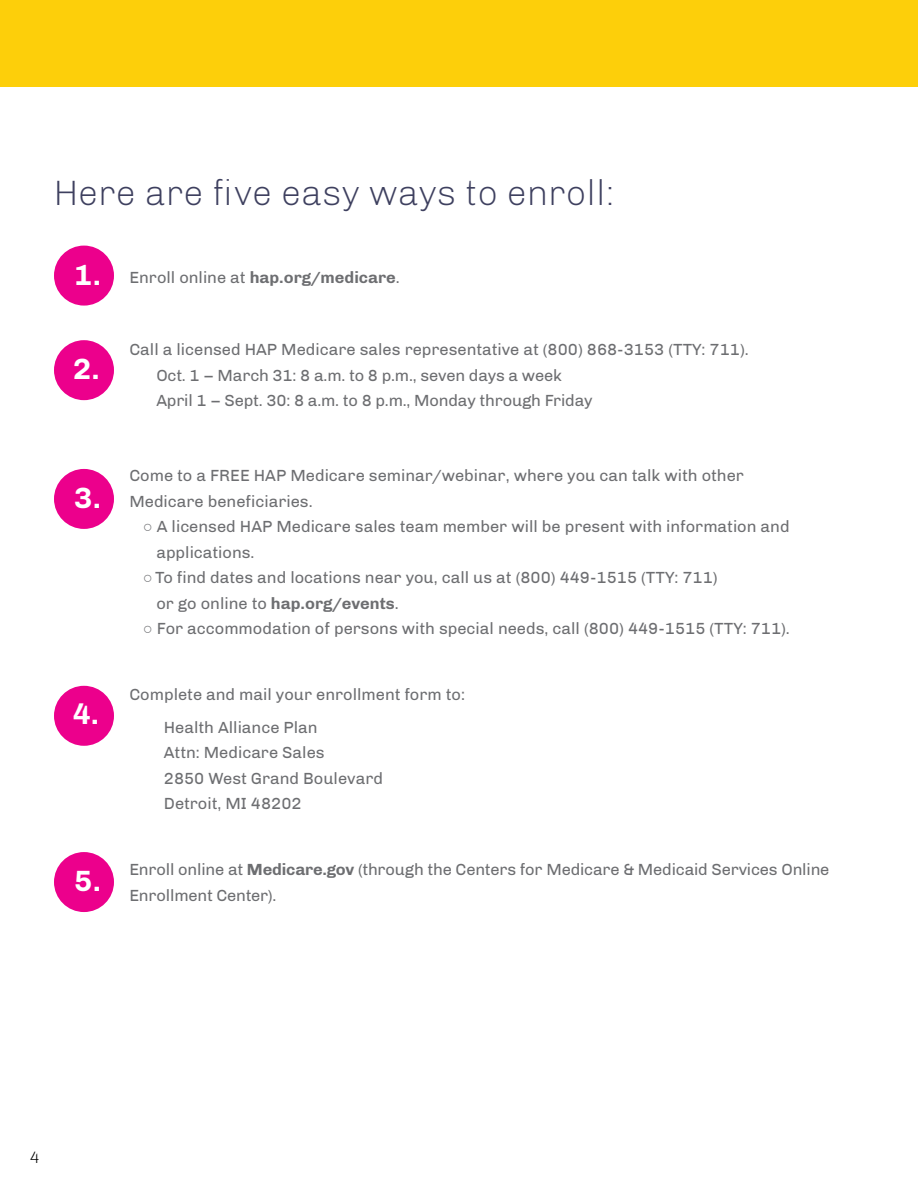
<style>
.page{position:relative;width:918px;height:1188px;background:#fff}
.page>*{position:absolute;margin:0;border:0;box-sizing:border-box;transform-origin:0 0}
.t1{font:300 36px "Chivo";color:#3e405f}
.t2{font:700 30px "Chivo";color:#fff}
.t3{font:16.5px/25.5px "Chivo";color:#6d6e71}
.t4{font:700 16.5px "Chivo";color:#6d6e71}
.t5{font:300 16.5px "Chivo";color:#000}
.s1{font-size:30px;color:#fff}
.s2{font-weight:400}
.s3{font-family:"Arial"}
.s4{font-weight:700}
</style>
<div class="page">
<div style="left:0;top:0;width:918px;height:86px;background:#fdcf0a"></div>
<div style="left:54px;top:340px;width:60px;height:60px;background:#ec008c;border-radius:50%"></div>
<div style="left:54px;top:246px;width:60px;height:60px;background:#ec008c;border-radius:50%"></div>
<div style="left:54px;top:469px;width:60px;height:60px;background:#ec008c;border-radius:50%"></div>
<div style="left:54px;top:686px;width:60px;height:60px;background:#ec008c;border-radius:50%"></div>
<div style="left:54px;top:852px;width:60px;height:60px;background:#ec008c;border-radius:50%"></div>
<h1 class="t1" style="left:54px;top:172px;width:563px">Here are five easy ways to enroll:</h1>
<p class="t4" style="left:74px;top:267px;width:327px"><span class="s1">1.</span> <span class="s2">Enroll online at</span> hap.org/medicare<span class="s2">.</span></p>
<p class="t2" style="left:73px;top:351px;width:29px">2.</p>
<p class="t2" style="left:74px;top:480px;width:29px">3.</p>
<p class="t2" style="left:73px;top:697px;width:28px">4.</p>
<p class="t3" style="left:156px;top:337px;width:594px;text-indent:-27px">Call a licensed HAP Medicare sales representative at (800) 868-3153 (TTY: 711).<br>Oct. 1 – March 31: 8 a.m. to 8 p.m., seven days a week<br>April 1 – Sept. 30: 8 a.m. to 8 p.m., Monday through Friday</p>
<p class="t3" style="left:129px;top:463px;width:616px">Come to a FREE HAP Medicare seminar/webinar, where you can talk with other</p>
<p class="t3" style="left:129px;top:489px;width:185px">Medicare beneficiaries.</p>
<p class="t3" style="left:156px;top:514px;width:635px;text-indent:-13px"><span class="s3">○</span> A licensed HAP Medicare sales team member will be present with information and applications.</p>
<p class="t3" style="left:143px;top:565px;width:576px"><span class="s3">○</span>To find dates and locations near you, call us at (800) 449-1515 (TTY: 711)</p>
<p class="t4" style="left:156px;top:593px;width:244px"><span class="s2">or go online to</span> hap.org/events<span class="s2">.</span></p>
<p class="t3" style="left:143px;top:616px;width:649px"><span class="s3">○</span> For accommodation of persons with special needs, call (800) 449-1515 (TTY: 711).</p>
<p class="t3" style="left:164px;top:679px;width:303px;line-height:32.2px;text-indent:-35px">Complete and mail your enrollment form to:<br>Health Alliance Plan</p>
<p class="t3" style="left:164px;top:740px;width:221px">Attn: Medicare Sales<br>2850 West Grand Boulevard<br>Detroit, MI 48202</p>
<p class="t2" style="left:74px;top:863px;width:29px">5.</p>
<p class="t3" style="left:129px;top:857px;width:702px">Enroll online at <span class="s4">Medicare.gov</span> (through the Centers for Medicare &amp; Medicaid Services Online<br>Enrollment Center).</p>
<p class="t5" style="left:30px;top:1148px;width:12px">4</p>
</div>
